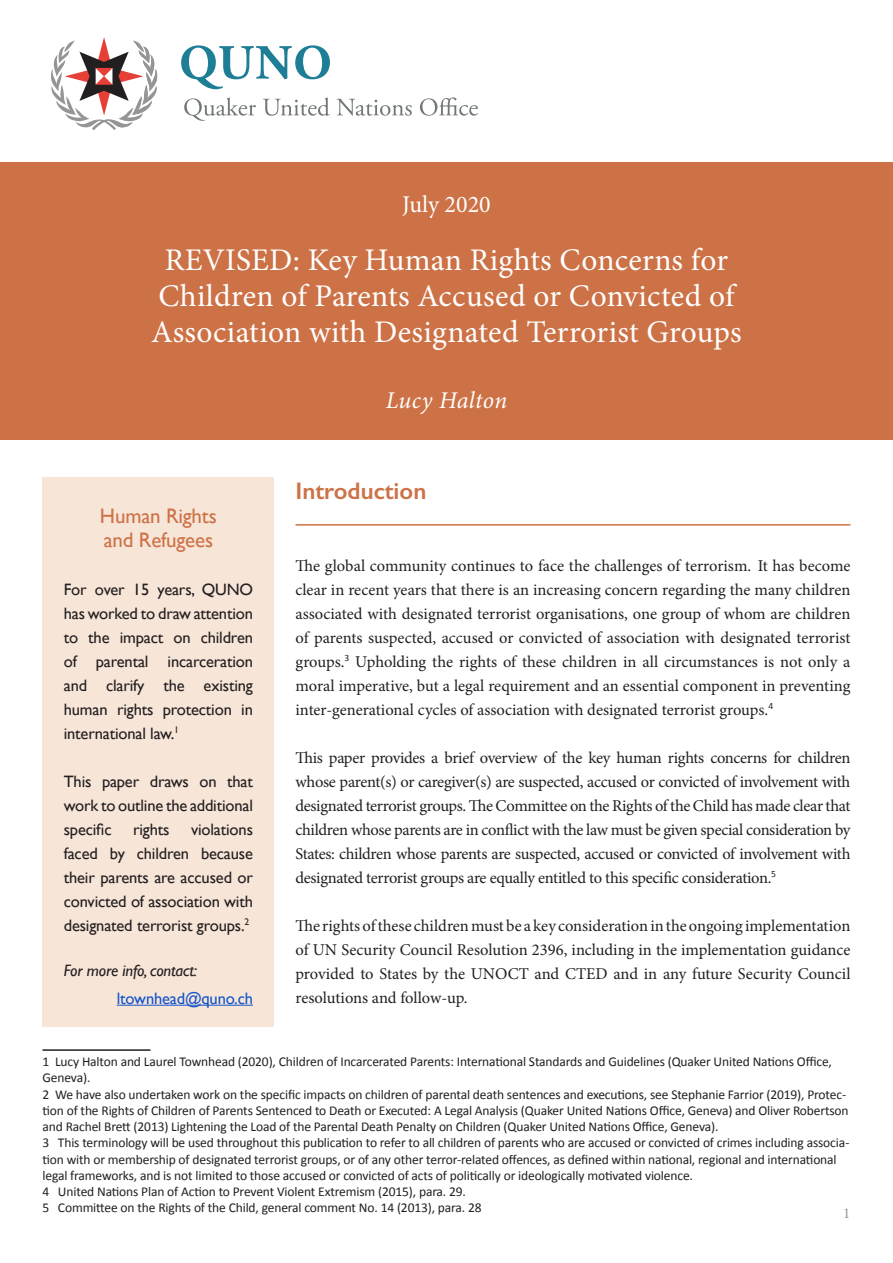
<style>
.page{position:relative;width:893px;height:1263px;background:#fff}
.page>*{position:absolute;margin:0;border:0;box-sizing:border-box;transform-origin:0 0}
.QUNO_title{font:31.5px "Minion Pro";letter-spacing:.01em;color:#fff}
.Heading_span_columns{font:600 24px "Gill Sans";color:#cd7246}
.QUNO_title-2{font:italic 24px "Minion Pro";letter-spacing:.015em;color:#fff}
.QUNO_title-3{font:24px "Minion Pro";color:#fff}
.QUNO_normal_text{font:21px/24px "Gill Sans";letter-spacing:-.01em;color:#cd7246}
.QUNO_normal_text-2{font:16.5px/24px "Minion Pro";letter-spacing:-.01em;color:#231f20;text-align:justify}
.QUNO_normal_text-3{font:16.5px/24px "Gill Sans";letter-spacing:-.01em;color:#231f20;text-align:justify}
.QUNO_normal_text-4{font:italic 16.5px "Gill Sans";letter-spacing:-.01em;color:#231f20}
.QUNO_normal_text-5{font:16.5px "Gill Sans";letter-spacing:-.01em;color:#15c}
.t1{font:15px "Minion Pro";color:#939598}
.Footnote_text{font:13.5px/16.2px "Calibri";letter-spacing:-.01em;color:#231f20}
</style>
<div class="page">
<div style="left:43px;top:477px;width:231px;height:550px;background:#f7e5d8"></div>
<hr style="left:117px;top:1005px;width:136px;height:1px;background:#15c">
<hr style="left:296px;top:524px;width:554px;height:2px;background:#cd7246">
<hr style="left:43px;top:1049px;width:108px;height:2px;background:#231f20">
<div style="left:0;top:163px;width:893px;height:277px;background:#cd7246"></div>
<svg style="left:51px;top:37px;width:107px;height:93px"></svg>
<svg style="left:181px;top:45px;width:149px;height:44px"></svg>
<svg style="left:184px;top:97px;width:72px;height:24px"></svg>
<svg style="left:263px;top:97px;width:67px;height:19px"></svg>
<svg style="left:337px;top:99px;width:75px;height:17px"></svg>
<svg style="left:420px;top:97px;width:58px;height:19px"></svg>
<p class="QUNO_title-3" style="left:402px;top:188px;width:90px">July 2020</p>
<p class="QUNO_title" style="left:165px;top:239px;width:565px">REVISED: Key Human Rights Concerns for</p>
<p class="QUNO_title" style="left:159px;top:275px;width:577px">Children of Parents Accused or Convicted of</p>
<p class="QUNO_title" style="left:151px;top:311px;width:592px">Association with Designated Terrorist Groups</p>
<p class="QUNO_title-2" style="left:386px;top:384px;width:123px">Lucy Halton</p>
<p class="QUNO_normal_text" style="left:100px;top:503px;width:118px">Human Rights and Refugees</p>
<p class="QUNO_normal_text-3" style="left:64px;top:577px;width:191px">For over 15 years, QUNO has worked to draw attention to the impact on children of parental incarceration and clarify the existing human rights protection in international law.<sup>1</sup></p>
<p class="QUNO_normal_text-3" style="left:64px;top:769px;width:191px">This paper draws on that work to outline the additional specific</p>
<p class="QUNO_normal_text-3" style="left:64px;top:817px;width:191px;text-indent:127px">violations faced by children because their parents are accused or convicted of association with designated terrorist groups.<sup>2</sup></p>
<p class="QUNO_normal_text-4" style="left:64px;top:961px;width:135px">For more info, contact:</p>
<p class="QUNO_normal_text-5" style="left:117px;top:989px;width:138px">ltownhead@quno.ch</p>
<p class="QUNO_normal_text-3" style="left:133px;top:817px;width:38px">rights</p>
<p class="Heading_span_columns" style="left:296px;top:476px;width:132px">Introduction</p>
<p class="QUNO_normal_text-2" style="left:296px;top:553px;width:556px">The global community continues to face the challenges of terrorism.<sup>12</sup>It has become clear in recent years that there is an increasing concern regarding the many children associated with designated terrorist organisations, one group of whom are children of parents suspected, accused or convicted of association with designated terrorist groups.<sup>3</sup> Upholding the rights of these children in all circumstances is not only a moral imperative, but a legal requirement and an essential component in preventing inter-generational cycles of association with designated terrorist groups.<sup>4</sup></p>
<p class="QUNO_normal_text-2" style="left:296px;top:745px;width:556px">This paper provides a brief overview of the key human rights concerns for children whose parent(s) or caregiver(s) are suspected, accused or convicted of involvement with designated terrorist groups. The Committee on the Rights of the Child has made clear that children whose parents are in conflict with the law must be given special consideration by States: children whose parents are suspected, accused or convicted of involvement with designated terrorist groups are equally entitled to this specific consideration.<sup>5</sup></p>
<p class="QUNO_normal_text-2" style="left:296px;top:913px;width:556px">The rights of these children must be a key consideration in the ongoing implementation of UN Security Council Resolution 2396, including in the implementation guidance provided to States by the UNOCT and CTED and in any future Security Council resolutions and follow-up.</p>
<p class="Footnote_text" style="left:43px;top:1054px;width:791px">1 Lucy Halton and Laurel Townhead (2020), Children of Incarcerated Parents: International Standards and Guidelines (Quaker United Nations Office,<br>Geneva).</p>
<p class="Footnote_text" style="left:43px;top:1086px;width:808px">2 We have also undertaken work on the specific impacts on children of parental death sentences and executions, see Stephanie Farrior (2019), Protec&shy;tion of the Rights of Children of Parents Sentenced to Death or Executed: A Legal Analysis (Quaker United Nations Office, Geneva) and Oliver Robertson and Rachel Brett (2013) Lightening the Load of the Parental Death Penalty on Children (Quaker United Nations Office, Geneva).</p>
<p class="Footnote_text" style="left:43px;top:1135px;width:808px">3 This terminology will be used throughout this publication to refer to all children of parents who are accused or convicted of crimes including associa&shy;tion with or membership of designated terrorist groups, or of any other terror-related offences, as defined within national, regional and international legal frameworks, and is not limited to those accused or convicted of acts of politically or ideologically motivated violence.</p>
<p class="Footnote_text" style="left:43px;top:1183px;width:425px">4 United Nations Plan of Action to Prevent Violent Extremism (2015), para. 29.</p>
<p class="Footnote_text" style="left:43px;top:1199px;width:441px">5 Committee on the Rights of the Child, general comment No. 14 (2013), para. 28</p>
<p class="t1" style="left:843px;top:1203px;width:9px">1</p>
</div>
